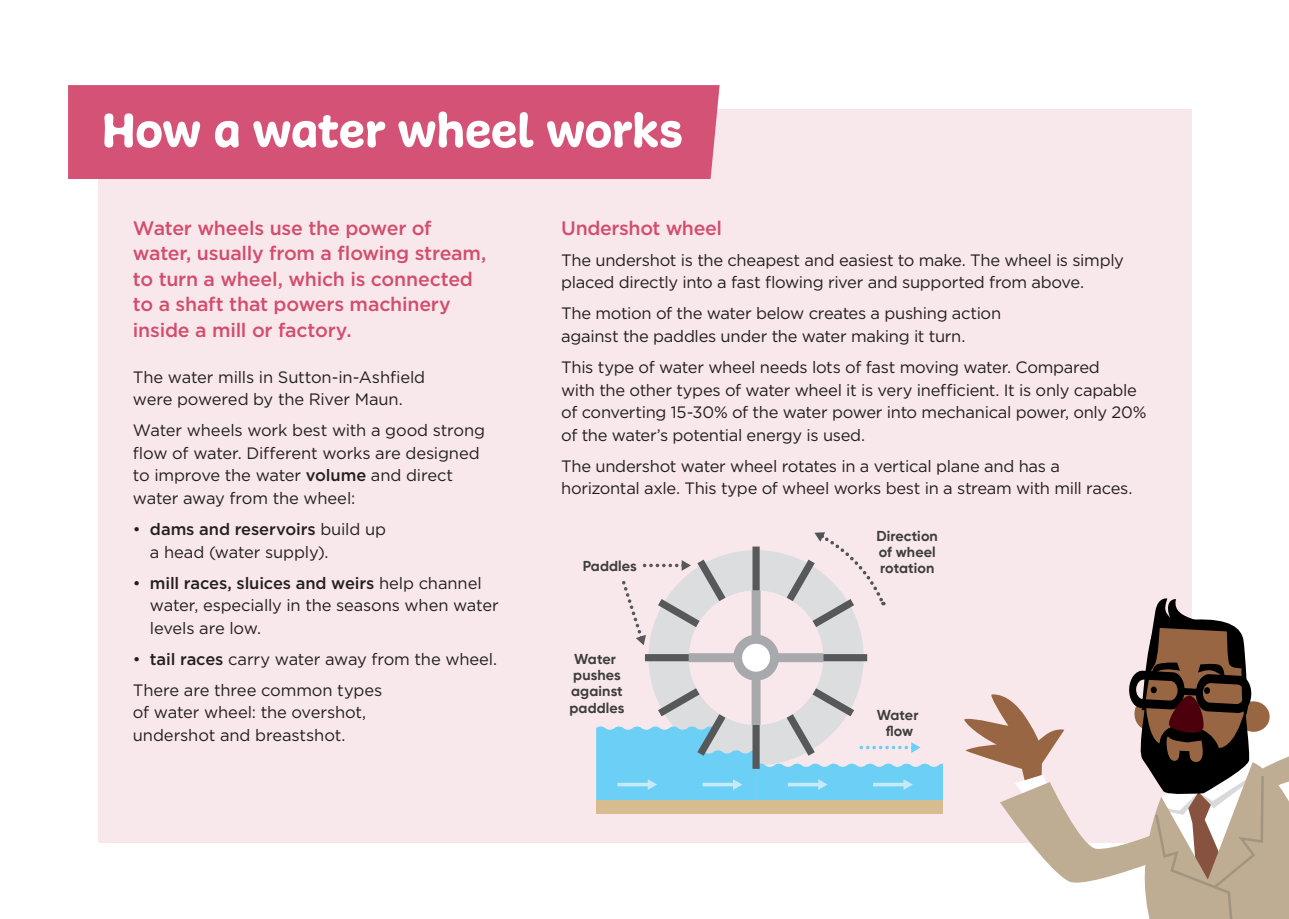
<style>
.page{position:relative;width:1289px;height:919px;background:#fff}
.page>*{position:absolute;margin:0;border:0;box-sizing:border-box;transform-origin:0 0}
.t1{font:51px "Freude";letter-spacing:.005em;color:#fff}
.t2{font:500 19.5px/25.5px "Gotham";letter-spacing:-.01em;color:#d24d6e}
.t3{font:16.5px/22.5px "Gotham";letter-spacing:-.015em;color:#231f20}
.t4{font:700 14.4px/16.2px "Gilroy";letter-spacing:.01em;color:#3e3e3f;text-align:center}
.s1{font-weight:500}
</style>
<div class="page">
<div style="left:98px;top:109px;width:1093px;height:733px;background:#f9e8eb"></div>
<div style="left:68px;top:85px;width:651px;height:94px;background:#d55277"></div>
<div style="left:596px;top:800px;width:347px;height:13px;background:#d6bc90"></div>
<svg style="left:596px;top:532px;width:347px;height:268px"></svg>
<svg style="left:964px;top:596px;width:324px;height:322px"></svg>
<h1 class="t1" style="left:102px;top:99px;width:581px">How a water wheel works</h1>
<p class="t2" style="left:133px;top:215px;width:355px">Water wheels use the power of water, usually from a flowing stream, to turn a wheel, which is connected to a shaft that powers machinery inside a mill or factory.</p>
<p class="t2" style="left:561px;top:215px;width:162px">Undershot wheel</p>
<p class="t3" style="left:561px;top:248px;width:564px">The undershot is the cheapest and easiest to make. The wheel is simply placed directly into a fast flowing river and supported from above.</p>
<p class="t3" style="left:561px;top:302px;width:441px">The motion of the water below creates a pushing action against the paddles under the water making it turn.</p>
<p class="t3" style="left:561px;top:355px;width:587px">This type of water wheel needs lots of fast moving water. Compared<br>with the other types of water wheel it is very inefficient. It is only capable of converting 15-30% of the water power into mechanical power, only 20% of the water’s potential energy is used.</p>
<p class="t3" style="left:561px;top:454px;width:572px">The undershot water wheel rotates in a vertical plane and has a horizontal axle. This type of wheel works best in a stream with mill races.</p>
<p class="t3" style="left:133px;top:365px;width:294px">The water mills in Sutton-in-Ashfield were powered by the River Maun.</p>
<p class="t3" style="left:133px;top:419px;width:354px">Water wheels work best with a good strong flow of water. Different works are designed to improve the water <span class="s1">volume</span> and direct water away from the wheel:</p>
<p class="t3" style="left:150px;top:517px;width:237px;text-indent:-17px">• <span class="s1">dams and reservoirs</span> build up a head (water supply).</p>
<p class="t3" style="left:150px;top:571px;width:350px;text-indent:-17px">• <span class="s1">mill races, sluices and weirs</span> help channel water, especially in the seasons when water levels are low.</p>
<p class="t3" style="left:133px;top:643px;width:366px;line-height:31px">• <span class="s1">tail races</span> carry water away from the wheel.<br>There are three common types</p>
<p class="t3" style="left:133px;top:700px;width:234px">of water wheel: the overshot, undershot and breastshot.</p>
<p class="t4" style="left:876px;top:528px;width:63px;text-align:left">Direction of wheel rotation</p>
<p class="t4" style="left:582px;top:557px;width:56px">Paddles</p>
<p class="t4" style="left:569px;top:650px;width:57px">Water pushes against paddles</p>
<p class="t4" style="left:876px;top:706px;width:43px">Water flow</p>
</div>
